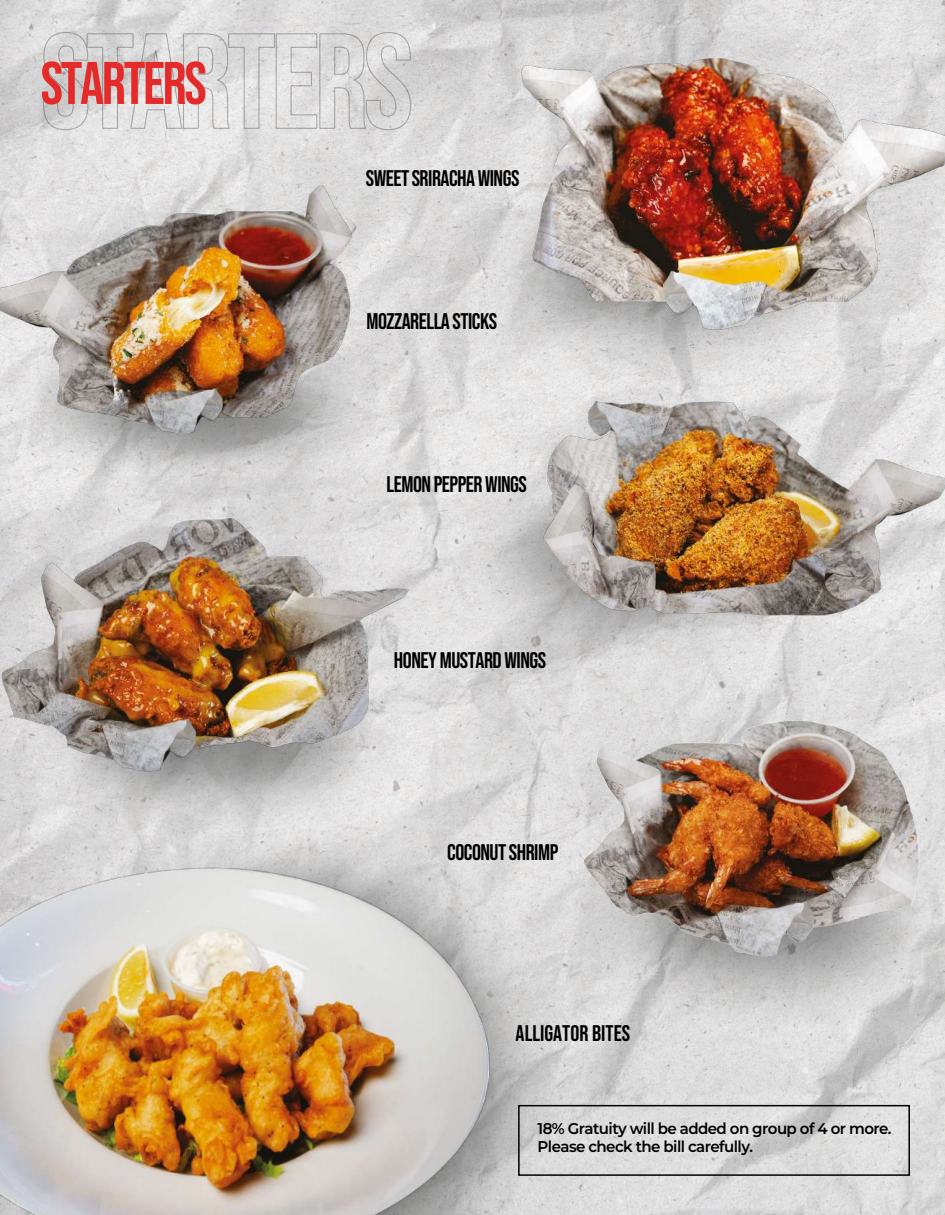
<style>
.page{position:relative;width:945px;height:1215px;background:#fff}
.page>*{position:absolute;margin:0;border:0;box-sizing:border-box;transform-origin:0 0}
.t1{font:60px "Bebas Neue";letter-spacing:-.04em;color:#e52a2a}
.t2{font:22.5px "Bebas Neue";letter-spacing:-.02em;color:#000}
.t3{font:22.5px "Bebas Neue";color:#000}
.t4{font:600 15.6px/18px "Montserrat";letter-spacing:-.04em;color:#000}
</style>
<div class="page">
<img style="left:0;top:0;width:945px;height:1215px">
<img style="left:491px;top:363px;width:361px;height:11px">
<img style="left:35px;top:804px;width:361px;height:23px">
<img style="left:460px;top:454px;width:361px;height:204px">
<img style="left:531px;top:830px;width:20px;height:385px">
<img style="left:11px;top:433px;width:361px;height:47px">
<img style="left:0;top:181px;width:422px;height:252px">
<img style="left:428px;top:25px;width:517px;height:338px">
<img style="left:0;top:501px;width:479px;height:303px">
<img style="left:480px;top:374px;width:465px;height:267px">
<img style="left:585px;top:819px;width:360px;height:205px">
<img style="left:579px;top:713px;width:360px;height:249px">
<img style="left:0;top:827px;width:531px;height:388px">
<div style="left:518px;top:1105px;width:392px;height:71px;border:2px solid #000"></div>
<svg style="left:43px;top:31px;width:369px;height:100px;background:#d8d7d7"></svg>
<h1 class="t1" style="left:41px;top:49px;width:168px">STARTERS</h1>
<p class="t2" style="left:366px;top:165px;width:155px">SWEET SRIRACHAWINGS</p>
<p class="t2" style="left:366px;top:308px;width:132px">MOZZARELLA STICKS</p>
<p class="t2" style="left:387px;top:471px;width:142px">LEMON PEPPER WINGS</p>
<p class="t2" style="left:394px;top:648px;width:154px">HONEY MUSTARD WINGS</p>
<p class="t2" style="left:447px;top:840px;width:113px">COCONUT SHRIMP</p>
<p class="t3" style="left:516px;top:1021px;width:116px">ALLIGATOR BITES</p>
<p class="t4" style="left:538px;top:1119px;width:355px">18% Gratuity will be added on group of 4 or more.<br>Please check the bill carefully.</p>
</div>
